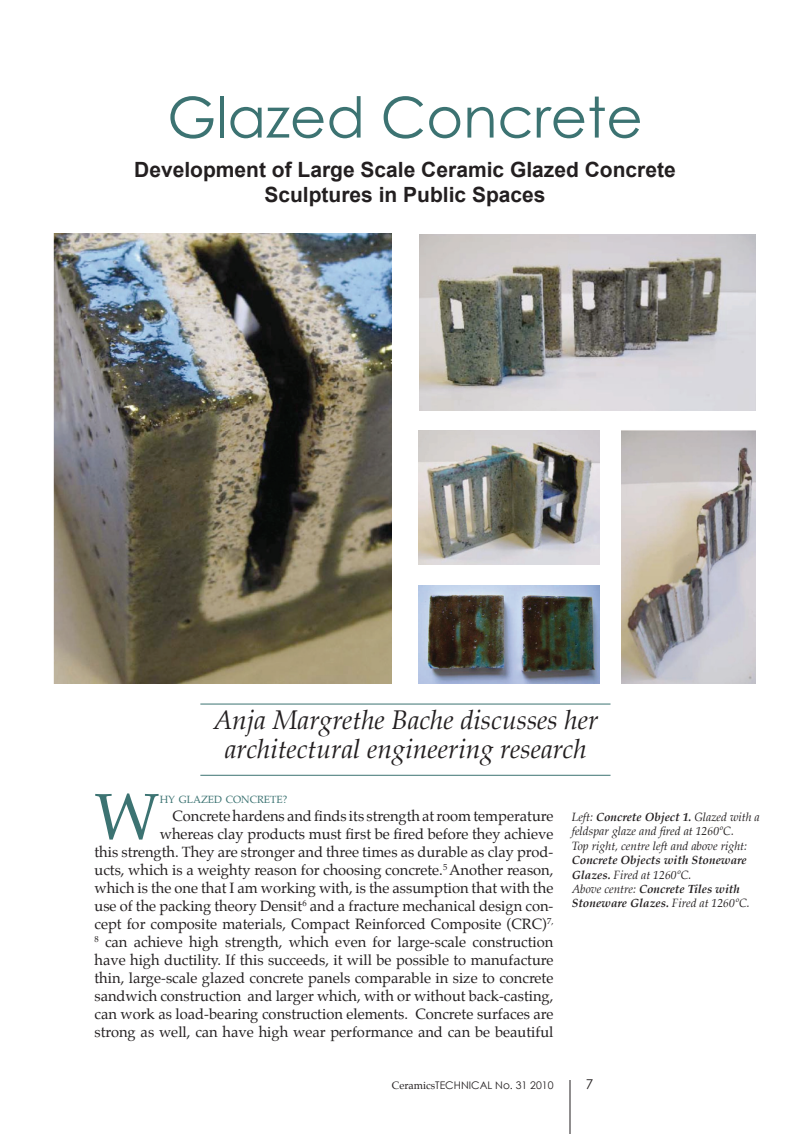
<style>
.page{position:relative;width:810px;height:1134px;background:#fff}
.page>*{position:absolute;margin:0;border:0;box-sizing:border-box;transform-origin:0 0}
.t1{font:65.25px "Palatino";color:#3c7372}
.t2{font:56.25px "Century Gothic";color:#3c7372}
.t3{font:italic 26.4px/28.5px "Palatino";color:#231f20;text-align:center}
.t4{font:700 21px/25.2px "Arial";color:#231f20;text-align:center}
.t5{font:14.7px/18px "Palatino";color:#231f20;text-align:right}
.t6{font:13.5px "Century Gothic";color:#231f20}
.t7{font:italic 700 11.7px/14.4px "Palatino";color:#231f20}
.t8{font:italic 11.7px/14.4px "Palatino";color:#231f20}
.t9{font:10.5px "Century Gothic";color:#231f20}
.t10{font:10.35px "Palatino";color:#3c7372}
.s1{font-weight:700}
.s2{font-weight:400}
.s3{font-family:"Palatino"}
</style>
<div class="page">
<hr style="left:570px;top:1080px;width:1px;height:54px;background:#231f20">
<hr style="left:200px;top:704px;width:411px;height:1px;background:#3c7372">
<hr style="left:200px;top:775px;width:411px;height:1px;background:#3c7372">
<img style="left:53px;top:234px;width:339px;height:449px">
<img style="left:419px;top:235px;width:337px;height:175px">
<img style="left:419px;top:431px;width:181px;height:134px">
<img style="left:418px;top:586px;width:182px;height:97px">
<img style="left:621px;top:430px;width:135px;height:253px">
<h2 class="t2" style="left:167px;top:83px;width:477px">Glazed Concrete</h2>
<h3 class="t4" style="left:134px;top:157px;width:543px">Development of Large Scale Ceramic Glazed Concrete<br>Sculptures in Public Spaces</h3>
<h3 class="t3" style="left:213px;top:706px;width:387px">Anja Margrethe Bache discusses her architectural engineering research</h3>
<h1 class="t1" style="left:94px;top:763px;width:67px">W</h1>
<p class="t10" style="left:160px;top:791px;width:129px">HY GLAZED CONCRETE?</p>
<p class="t5" style="left:94px;top:807px;width:461px">Concrete hardens and finds its strength at room temperature<br>whereas clay products must first be fired before they achieve<br>this strength. They are stronger and three times as durable as clay prod&shy;ucts, which is a weighty reason for choosing concrete.<sup>5</sup> Another reason, which is the one that I am working with, is the assumption that with the use of the packing theory Densit<sup>6</sup> and a fracture mechanical design con&shy;cept for composite materials, Compact Reinforced Composite (CRC)<sup>7, 8</sup> can achieve high strength, which even for large-scale construction have high ductility. If this succeeds, it will be possible to manufacture thin, large-scale glazed concrete panels comparable in size to concrete sandwich construction and larger which, with or without back-casting, can work as load-bearing construction elements. Concrete surfaces are strong as well, can have high wear performance and can be beautiful</p>
<p class="t8" style="left:572px;top:810px;width:189px">Left: <span class="s1">Concrete Object 1.</span> Glazed with a feldspar glaze and fired at 1260ºC.<br>Top right, centre left and above right:</p>
<p class="t7" style="left:572px;top:853px;width:179px">Concrete Objects with Stoneware<br>Glazes. <span class="s2">Fired at 1260ºC.<br>Above centre:</span> Concrete Tiles with<br>Stoneware Glazes. <span class="s2">Fired at 1260ºC.</span></p>
<p class="t9" style="left:392px;top:1078px;width:163px"><span class="s3">Ceramics</span>TECHNICAL No. 31 2010</p>
<p class="t6" style="left:586px;top:1076px;width:9px">7</p>
</div>
